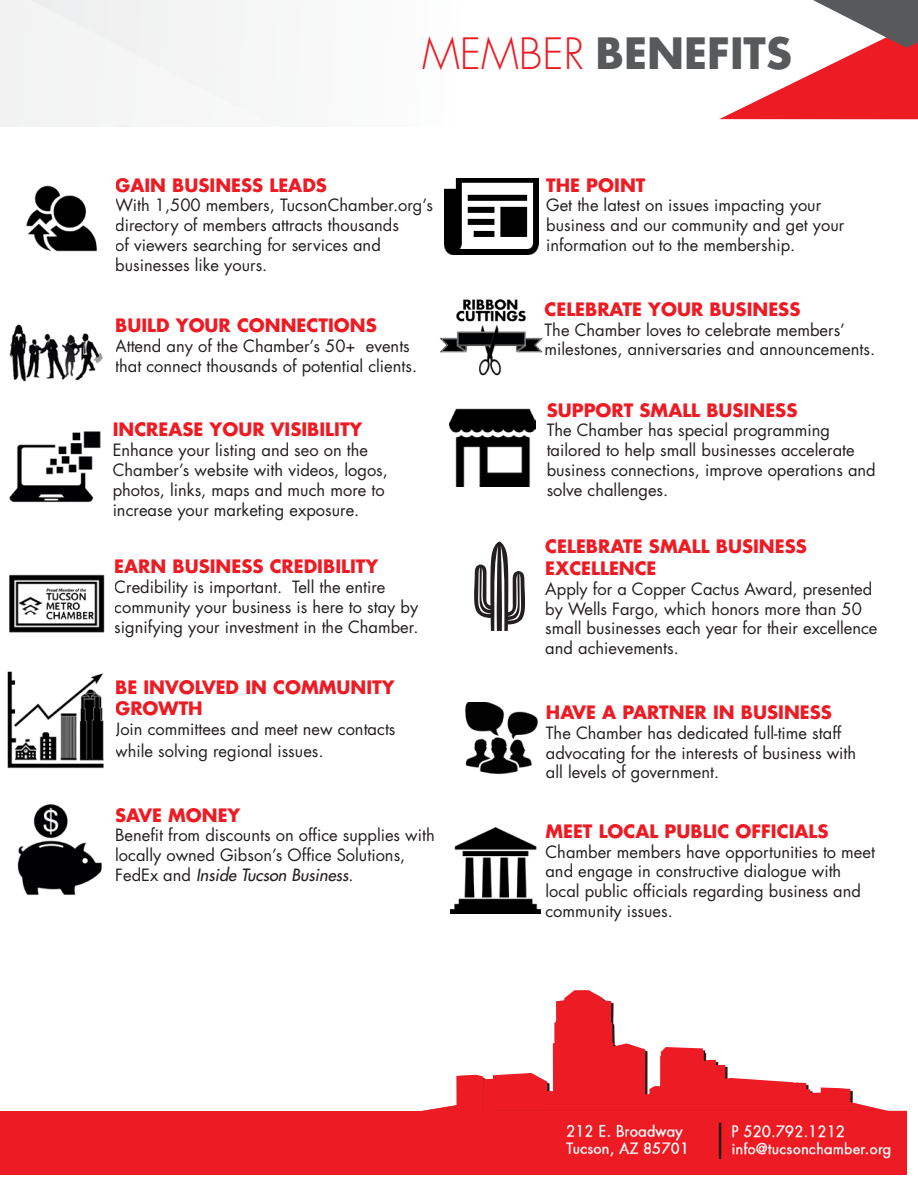
<style>
.page{position:relative;width:918px;height:1188px;background:#fff}
.page>*{position:absolute;margin:0;border:0;box-sizing:border-box;transform-origin:0 0}
.t1{font:700 42px "Futura";color:#58595b}
.t2{font:700 18px/21.6px "Futura";color:#ed1c24}
.t3{font:16.5px/19.8px "Futura";color:#231f20}
.s1{font-family:"Futura Std";font-weight:300;color:#ed1c24}
.s2{font-style:italic}
</style>
<div class="page">
<svg style="left:421px;top:990px;width:388px;height:121px"></svg>
<img style="left:495px;top:1087px;width:412px;height:87px">
<div style="left:0;top:1111px;width:544px;height:63px;background:#ed1c24"></div>
<div style="left:0;top:0;width:234px;height:127px;background:#f3f4f4"></div>
<svg style="left:719px;top:0;width:199px;height:119px"></svg>
<img style="left:450px;top:828px;width:90px;height:85px">
<img style="left:26px;top:185px;width:71px;height:67px">
<img style="left:9px;top:324px;width:94px;height:58px">
<img style="left:9px;top:431px;width:92px;height:72px">
<img style="left:9px;top:574px;width:96px;height:59px">
<img style="left:17px;top:804px;width:85px;height:91px">
<img style="left:465px;top:703px;width:73px;height:71px">
<img style="left:444px;top:179px;width:95px;height:75px">
<img style="left:439px;top:299px;width:104px;height:77px">
<img style="left:449px;top:408px;width:87px;height:78px">
<img style="left:7px;top:671px;width:97px;height:98px">
<svg style="left:474px;top:542px;width:51px;height:89px"></svg>
<h1 class="t1" style="left:422px;top:26px;width:371px"><span class="s1">MEMBER</span> BENEFITS</h1>
<p class="t2" style="left:115px;top:174px;width:213px">GAIN BUSINESS LEADS</p>
<p class="t3" style="left:115px;top:196px;width:319px">With 1,500 members, TucsonChamber.org’s directory of members attracts thousands<br>of viewers searching for services and businesses like yours.</p>
<p class="t2" style="left:115px;top:314px;width:263px">BUILD YOUR CONNECTIONS</p>
<p class="t3" style="left:115px;top:336px;width:303px">Attend any of the Chamber’s 50+ events that connect thousands of potential clients.</p>
<p class="t2" style="left:113px;top:419px;width:251px">INCREASE YOUR VISIBILITY</p>
<p class="t3" style="left:113px;top:441px;width:277px">Enhance your listing and seo on the Chamber’s website with videos, logos, photos, links, maps and much more to increase your marketing exposure.</p>
<p class="t2" style="left:114px;top:556px;width:266px">EARN BUSINESS CREDIBILITY</p>
<p class="t3" style="left:114px;top:577px;width:306px">Credibility is important. Tell the entire community your business is here to stay by signifying your investment in the Chamber.</p>
<p class="t2" style="left:115px;top:676px;width:281px">BE INVOLVED IN COMMUNITY<br>GROWTH</p>
<p class="t3" style="left:115px;top:719px;width:282px;line-height:21.6px">Join committees and meet new contacts while solving regional issues.</p>
<p class="t2" style="left:115px;top:804px;width:127px">SAVE MONEY</p>
<p class="t3" style="left:115px;top:826px;width:321px">Benefit from discounts on office supplies with locally owned Gibson’s Office Solutions,<br>FedEx and <span class="s2">Inside Tucson Business</span>.</p>
<p class="t2" style="left:546px;top:174px;width:101px">THE POINT</p>
<p class="t3" style="left:546px;top:196px;width:300px">Get the latest on issues impacting your business and our community and get your information out to the membership.</p>
<p class="t2" style="left:545px;top:298px;width:257px">CELEBRATE YOUR BUSINESS</p>
<p class="t3" style="left:545px;top:320px;width:332px">The Chamber loves to celebrate members’ milestones, anniversaries and announcements.</p>
<p class="t2" style="left:547px;top:399px;width:252px">SUPPORT SMALL BUSINESS</p>
<p class="t3" style="left:547px;top:421px;width:331px">The Chamber has special programming tailored to help small businesses accelerate business connections, improve operations and solve challenges.</p>
<p class="t2" style="left:545px;top:536px;width:263px">CELEBRATE SMALL BUSINESS<br>EXCELLENCE</p>
<p class="t3" style="left:545px;top:579px;width:334px">Apply for a Copper Cactus Award, presented by Wells Fargo, which honors more than 50 small businesses each year for their excellence and achievements.</p>
<p class="t2" style="left:546px;top:701px;width:288px">HAVE A PARTNER IN BUSINESS</p>
<p class="t3" style="left:546px;top:723px;width:312px">The Chamber has dedicated full-time staff advocating for the interests of business with all levels of government.</p>
<p class="t2" style="left:545px;top:820px;width:285px">MEET LOCAL PUBLIC OFFICIALS</p>
<p class="t3" style="left:545px;top:842px;width:331px">Chamber members have opportunities to meet and engage in constructive dialogue with local public officials regarding business and community issues.</p>
</div>
